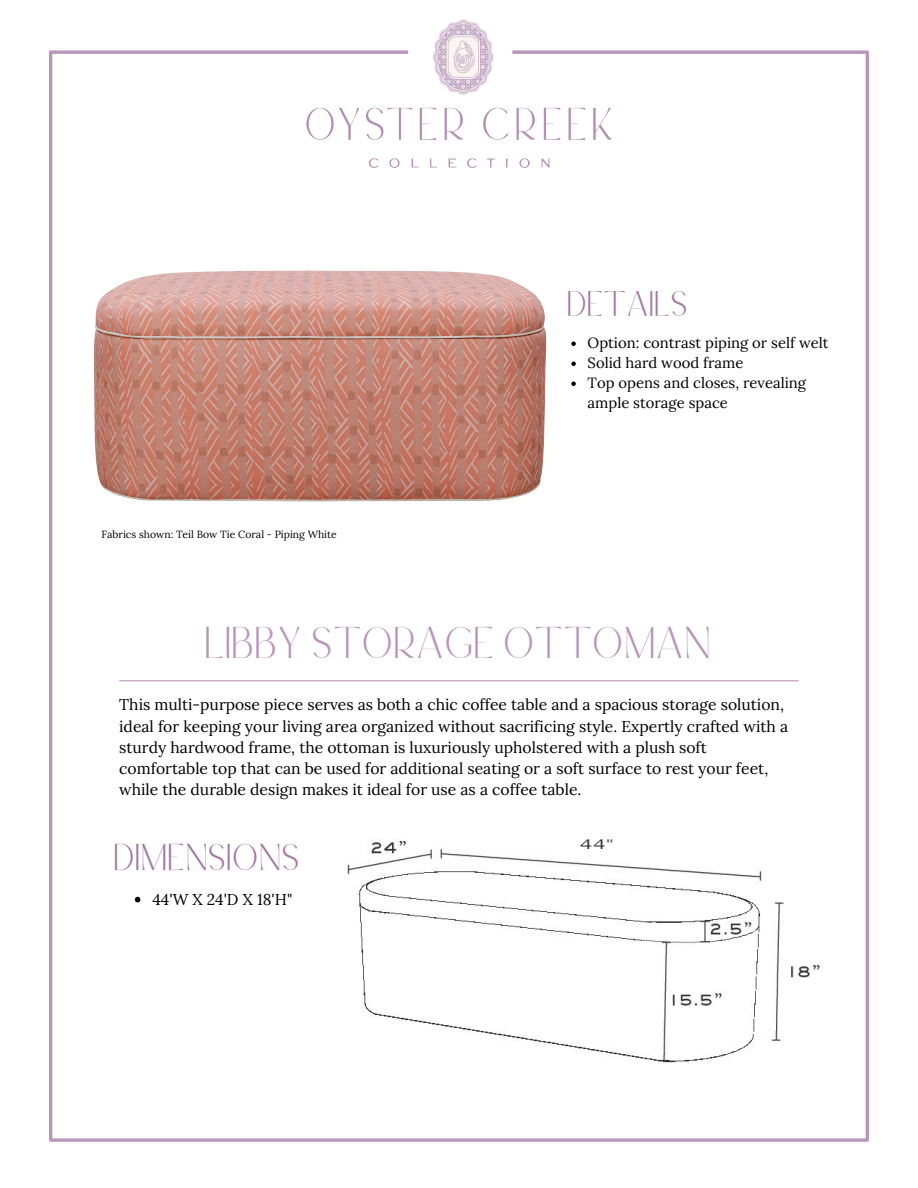
<style>
.page{position:relative;width:918px;height:1188px;background:#fff}
.page>*{position:absolute;margin:0;border:0;box-sizing:border-box;transform-origin:0 0}
.t1{font:29.85px "Callingstone";letter-spacing:.05em;color:#b995b9}
.t2{font:25.05px "Callingstone";letter-spacing:.05em;color:#a179a3}
.t3{font:23.7px "Callingstone";letter-spacing:.05em;color:#a179a3}
.t4{font:16.5px "Sweet Gothic";color:#373737}
.t5{font:15.75px/21.1px "Lora";color:#000}
.t6{font:14.85px/20px "Lora";color:#000}
.t7{font:10.35px "Lora";color:#000}
</style>
<div class="page">
<img style="left:93px;top:270px;width:454px;height:232px">
<img style="left:306px;top:20px;width:305px;height:147px">
<svg style="left:50px;top:50px;width:358px;height:4px"></svg>
<hr style="left:49px;top:51px;width:3px;height:1089px;background:#b995b9">
<hr style="left:866px;top:51px;width:3px;height:1089px;background:#b995b9">
<svg style="left:512px;top:50px;width:356px;height:4px"></svg>
<svg style="left:50px;top:1138px;width:818px;height:4px;background:#c3a5c3"></svg>
<hr style="left:119px;top:680px;width:680px;height:1px;background:#b995b9">
<img style="left:347px;top:840px;width:473px;height:223px">
<div style="left:575px;top:823px;width:60px;height:38px;background:#fff;border-radius:50%"></div>
<svg style="left:571px;top:342px;width:5px;height:4px"></svg>
<svg style="left:571px;top:362px;width:5px;height:4px"></svg>
<svg style="left:571px;top:382px;width:5px;height:4px"></svg>
<svg style="left:135px;top:897px;width:5px;height:5px"></svg>
<h2 class="t7" style="left:102px;top:528px;width:237px">Fabrics shown: Teil Bow Tie Coral - Piping White</h2>
<p class="t3" style="left:568px;top:289px;width:121px">DETAILS</p>
<p class="t6" style="left:588px;top:333px;width:243px">Option: contrast piping or self welt</p>
<p class="t6" style="left:588px;top:353px;width:157px">Solid hard wood frame</p>
<p class="t6" style="left:588px;top:373px;width:220px">Top opens and closes, revealing ample storage space</p>
<p class="t1" style="left:207px;top:625px;width:506px">LIBBY STORAGE OTTOMAN</p>
<p class="t5" style="left:119px;top:694px;width:670px">This multi-purpose piece serves as both a chic coffee table and a spacious storage solution, ideal for keeping your living area organized without sacrificing style. Expertly crafted with a sturdy hardwood frame, the ottoman is luxuriously upholstered with a plush soft comfortable top that can be used for additional seating or a soft surface to rest your feet, while the durable design makes it ideal for use as a coffee table.</p>
<p class="t2" style="left:115px;top:841px;width:187px">DIMENSIONS</p>
<p class="t5" style="left:152px;top:888px;width:142px">44'W X 24'D X 18'H"</p>
<p class="t4" style="left:579px;top:837px;width:35px">44"</p>
</div>
